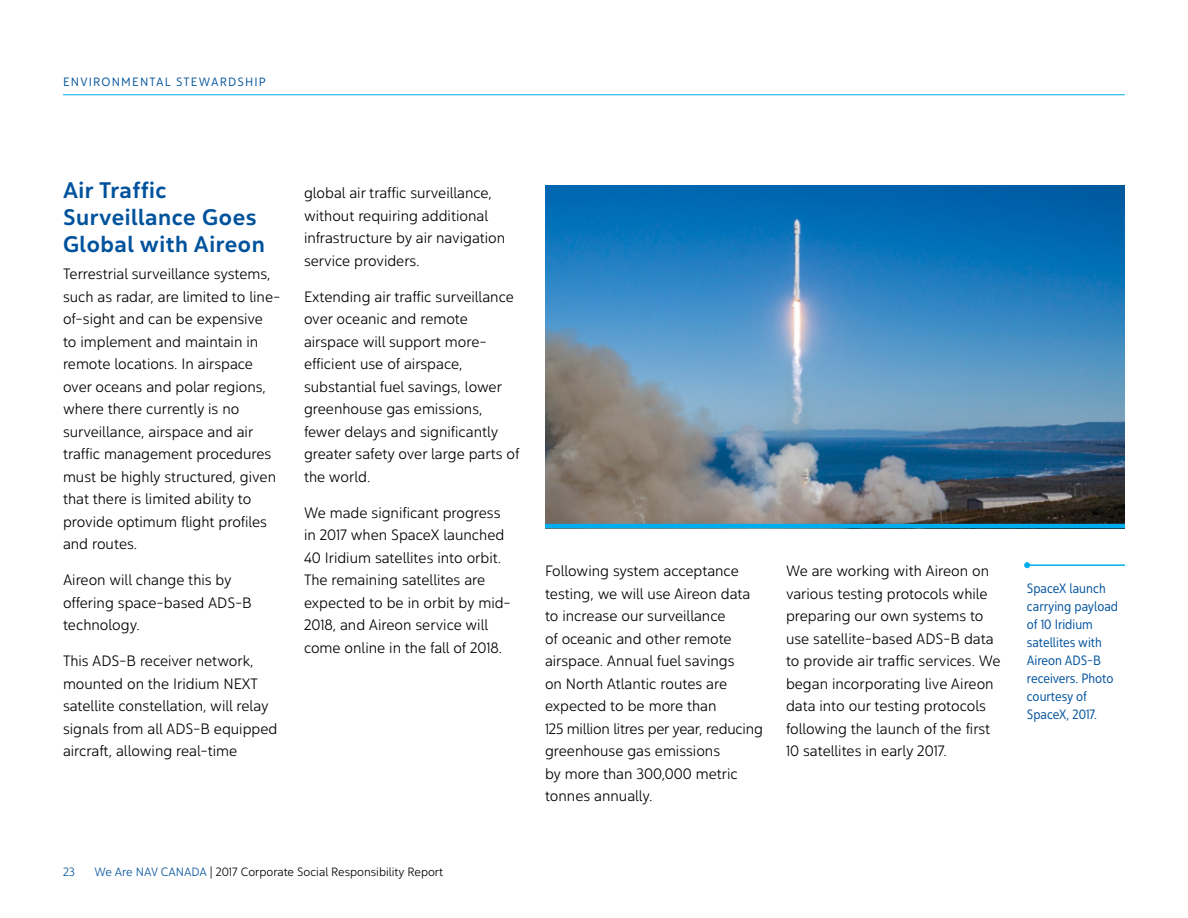
<style>
.page{position:relative;width:1188px;height:918px;background:#fff}
.page>*{position:absolute;margin:0;border:0;box-sizing:border-box;transform-origin:0 0}
.t1{font:22.5px/27px "Yorkten Nor Med";letter-spacing:.025em;color:#00529c}
.Body{font:15px/22.5px "Yorkten Nor Lig";color:#000}
.t2{font:13.5px/18px "Yorkten Con Boo";color:#00529c}
.t3{font:12px "Yorkten Nor Lig";color:#000}
.t4{font:12px "Yorkten Nor Boo";letter-spacing:.1em;color:#00529c}
.t5{font:12px "Yorkten Nor Lig";color:#00529c}
.s1{color:#00529c}
</style>
<div class="page">
<hr style="left:63px;top:94px;width:1062px;height:1px;background:#00aeef">
<img style="left:545px;top:185px;width:580px;height:339px">
<hr style="left:545px;top:524px;width:580px;height:4px;background:#00aeef">
<hr style="left:1027px;top:564px;width:98px;height:2px;background:#00aeef">
<svg style="left:1024px;top:562px;width:6px;height:6px"></svg>
<p class="t4" style="left:63px;top:74px;width:34px">ENVIRON</p>
<p class="t4" style="left:121px;top:74px;width:20px">MENTA</p>
<p class="t4" style="left:165px;top:74px;width:56px">L STEWARD</p>
<p class="t4" style="left:238px;top:74px;width:30px">SHIP</p>
<h2 class="t1" style="left:63px;top:176px;width:203px">Air Traffic<br>Surveillance Goes<br>Global with Aireon</h2>
<p class="Body" style="left:63px;top:262px;width:219px">Terrestrial surveillance systems, such as radar, are limited to line&shy;of-sight and can be expensive<br>to implement and maintain in remote locations. In airspace over oceans and polar regions, where there currently is no surveillance, airspace and air traffic management procedures must be highly structured, given that there is limited ability to provide optimum flight profiles and routes.</p>
<p class="Body" style="left:63px;top:568px;width:190px">Aireon will change this by offering space-based ADS-B technology.</p>
<p class="Body" style="left:63px;top:649px;width:216px">This ADS-B receiver network, mounted on the Iridium NEXT satellite constellation, will relay signals from all ADS-B equipped aircraft, allowing real-time</p>
<p class="Body" style="left:304px;top:181px;width:203px">global air traffic surveillance, without requiring additional infrastructure by air navigation service providers.</p>
<p class="Body" style="left:304px;top:285px;width:217px">Extending air traffic surveillance over oceanic and remote airspace will support more&shy;efficient use of airspace, substantial fuel savings, lower greenhouse gas emissions, fewer delays and significantly greater safety over large parts of the world.</p>
<p class="Body" style="left:304px;top:501px;width:209px">We made significant progress in 2017 when SpaceX launched<br>40 Iridium satellites into orbit.<br>The remaining satellites are expected to be in orbit by mid-<br>2018, and Aireon service will come online in the fall of 2018.</p>
<p class="t5" style="left:63px;top:864px;width:13px">23</p>
<p class="t3" style="left:94px;top:864px;width:350px"><span class="s1">We Are NAV CANADA</span> | 2017 Corporate Social Responsibility Report</p>
<p class="Body" style="left:545px;top:559px;width:219px">Following system acceptance testing, we will use Aireon data to increase our surveillance<br>of oceanic and other remote airspace. Annual fuel savings<br>on North Atlantic routes are expected to be more than<br>125 million litres per year, reducing greenhouse gas emissions<br>by more than 300,000 metric tonnes annually.</p>
<p class="Body" style="left:786px;top:559px;width:216px">We are working with Aireon on various testing protocols while preparing our own systems to use satellite-based ADS-B data to provide air traffic services. We began incorporating live Aireon data into our testing protocols following the launch of the first<br>10 satellites in early 2017.</p>
<p class="t2" style="left:1027px;top:579px;width:93px">SpaceX launch carrying payload of 10 Iridium satellites with<br>Aireon ADS-B receivers. Photo courtesy of<br>SpaceX, 2017.</p>
</div>
